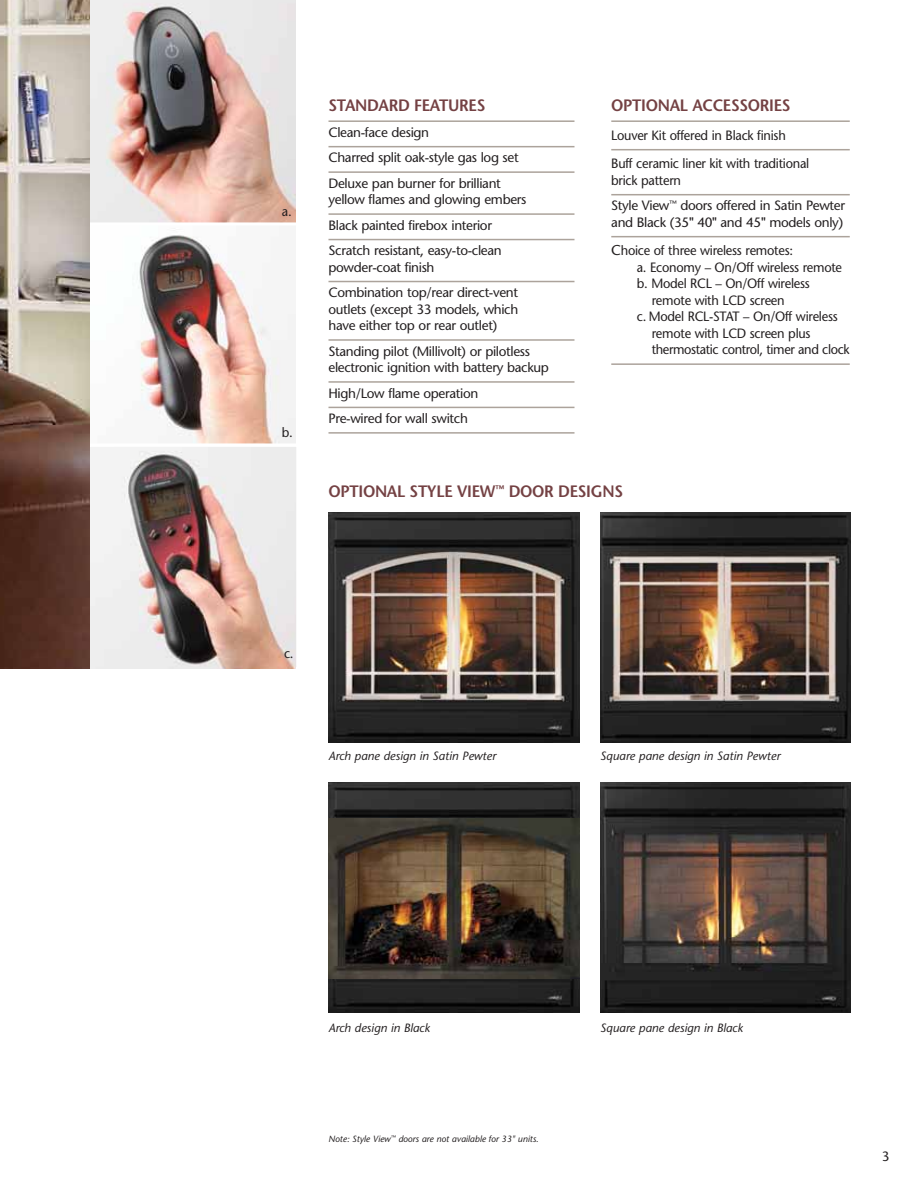
<style>
.page{position:relative;width:918px;height:1188px;background:#fff}
.page>*{position:absolute;margin:0;border:0;box-sizing:border-box;transform-origin:0 0}
.t1{font:600 16.5px "Stone Sans Std";letter-spacing:-.02em;color:#744143;scale:.95 1}
.t2{font:500 13.5px/25.5px "Stone Sans Std";letter-spacing:-.025em;color:#231f20}
.t3{font:500 13.5px/28.5px "Stone Sans Std";letter-spacing:-.025em;color:#231f20;scale:.95 1}
.t4{font:italic 500 12px "Stone Sans Std";color:#231f20}
.t5{font:italic 500 9px "Stone Sans Std";color:#231f20}
.s1{font-family:"Arial";font-weight:400}
.s2{font-size:14.25px}
</style>
<div class="page">
<hr style="left:328px;top:120px;width:246px;height:2px;background:#aca39b">
<hr style="left:328px;top:146px;width:246px;height:1px;background:#aca39b">
<hr style="left:328px;top:171px;width:246px;height:2px;background:#aca39b">
<hr style="left:328px;top:213px;width:246px;height:2px;background:#aca39b">
<hr style="left:328px;top:239px;width:246px;height:1px;background:#aca39b">
<hr style="left:328px;top:281px;width:246px;height:1px;background:#aca39b">
<hr style="left:328px;top:339px;width:246px;height:2px;background:#aca39b">
<hr style="left:328px;top:381px;width:246px;height:2px;background:#aca39b">
<hr style="left:328px;top:407px;width:246px;height:1px;background:#aca39b">
<hr style="left:328px;top:432px;width:246px;height:2px;background:#aca39b">
<hr style="left:611px;top:120px;width:239px;height:2px;background:#aca39b">
<hr style="left:611px;top:149px;width:239px;height:1px;background:#aca39b">
<hr style="left:611px;top:194px;width:239px;height:1px;background:#aca39b">
<hr style="left:611px;top:236px;width:239px;height:1px;background:#aca39b">
<hr style="left:611px;top:363px;width:239px;height:2px;background:#aca39b">
<img style="left:328px;top:782px;width:251px;height:231px">
<img style="left:328px;top:819px;width:251px;height:160px">
<img style="left:600px;top:783px;width:250px;height:230px">
<img style="left:328px;top:512px;width:251px;height:231px">
<img style="left:600px;top:512px;width:250px;height:231px">
<img style="left:137px;top:235px;width:159px;height:208px">
<img style="left:90px;top:447px;width:206px;height:222px">
<img style="left:90px;top:0;width:206px;height:222px">
<img style="left:0;top:0;width:90px;height:669px">
<p class="t3" style="left:282px;top:197px;width:12px">a.</p>
<p class="t3" style="left:282px;top:418px;width:13px">b.</p>
<p class="t1" style="left:328px;top:96px;width:165px">STANDARD FEATURES</p>
<p class="t2" style="left:328px;top:120px;width:192px">Clean-face design<br>Charred split oak-style gas log set<br>Deluxe pan burner for brilliant</p>
<p class="t2" style="left:328px;top:187px;width:199px">yellow flames and glowing embers<br>Black painted firebox interior<br>Scratch resistant, easy-to-clean</p>
<p class="t2" style="left:328px;top:254px;width:191px">powder-coat finish<br>Combination top/rear direct-vent</p>
<p class="t2" style="left:328px;top:301px;width:191px;line-height:16.5px">outlets (except 33 models, which have either top or rear outlet)</p>
<p class="t2" style="left:328px;top:343px;width:222px;line-height:16.5px">Standing pilot (Millivolt) or pilotless electronic ignition with battery backup</p>
<p class="t2" style="left:328px;top:380px;width:151px">High/Low flame operation<br>Pre-wired for wall switch</p>
<p class="t1" style="left:611px;top:96px;width:136px">OPTIONAL ACCESSORI</p>
<p class="t1" style="left:774px;top:96px;width:18px">ES</p>
<p class="t3" style="left:611px;top:121px;width:210px">Louver Kit offered in Black finish<br>Buff ceramic liner kit with traditional</p>
<p class="t3" style="left:611px;top:168px;width:248px;line-height:25.5px">brick pattern<br>Style View<sup>™</sup> doors offered in Satin Pewter</p>
<p class="t2" style="left:611px;top:208px;width:234px;line-height:28.5px">and Black (35<span class="s1">"</span> 40<span class="s1">"</span> and 45<span class="s1">"</span> models only)<br><span class="s2">C</span>hoice of three wireless remotes:</p>
<p class="t3" style="left:637px;top:253px;width:218px">a. Economy – On/Off wireless remote</p>
<p class="t3" style="left:637px;top:270px;width:184px">b. Model RCL – On/Off wireless</p>
<p class="t3" style="left:652px;top:286px;width:141px">remote with LCD screen</p>
<p class="t3" style="left:637px;top:303px;width:213px">c. Model RCL-STAT – On/Off wireless</p>
<p class="t3" style="left:652px;top:319px;width:169px">remote with LCD screen plus</p>
<p class="t3" style="left:652px;top:336px;width:210px">thermostatic control, timer and clock</p>
<p class="t1" style="left:328px;top:482px;width:215px">OPTIONAL STYLE VIEW<sup>™</sup> DOOR</p>
<p class="t1" style="left:558px;top:482px;width:58px">DESIGNS</p>
<p class="t3" style="left:284px;top:639px;width:12px">c.</p>
<p class="t4" style="left:328px;top:749px;width:169px">Arch pane design in Satin Pewter</p>
<p class="t4" style="left:600px;top:749px;width:182px">Square pane design in Satin Pewter</p>
<p class="t4" style="left:328px;top:1020px;width:103px">Arch design in Black</p>
<p class="t4" style="left:600px;top:1020px;width:144px">Square pane design in Black</p>
<p class="t5" style="left:328px;top:1133px;width:212px">Note: Style View<sup>™</sup> doors are not available for 33" units.</p>
<p class="t2" style="left:882px;top:1144px;width:9px">3</p>
</div>
